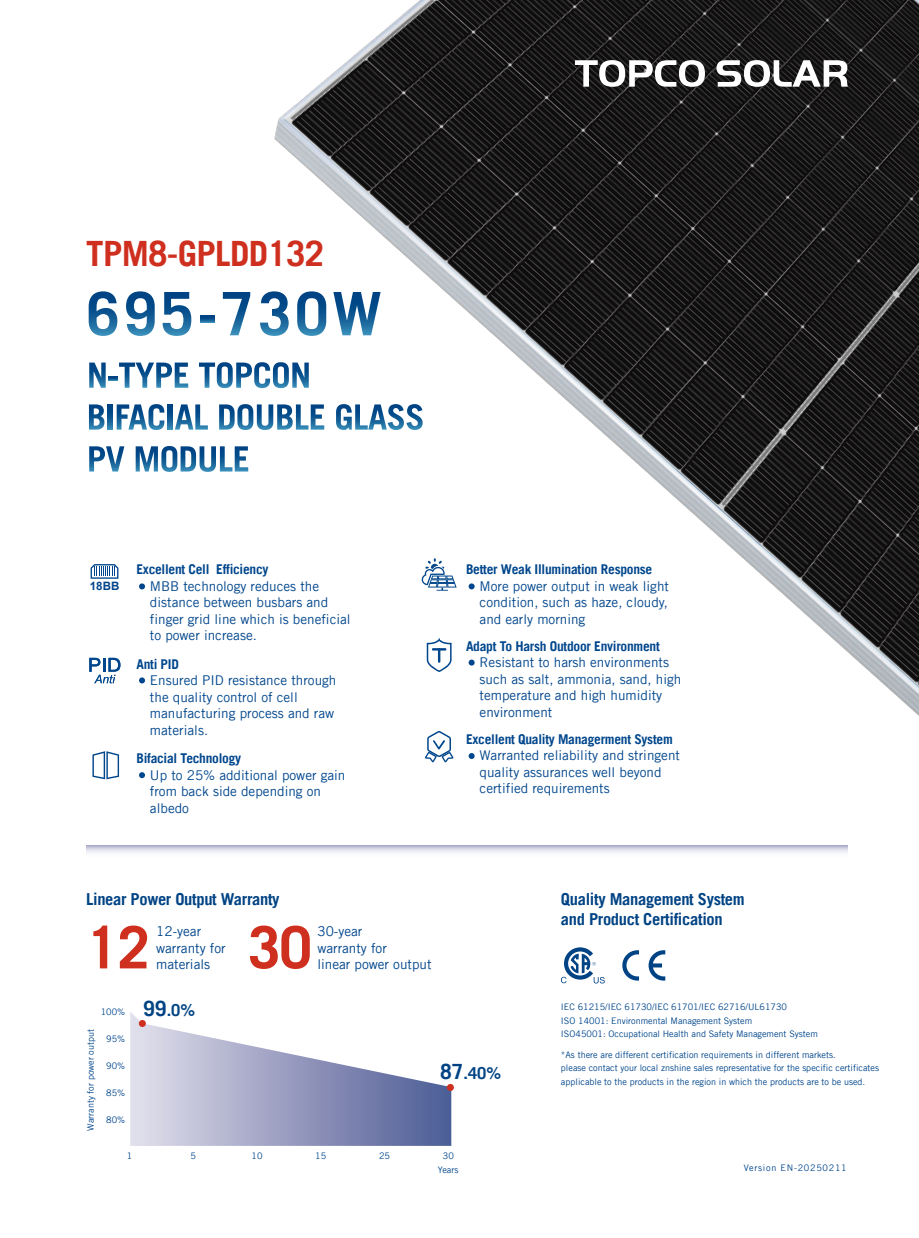
<style>
.page{position:relative;width:919px;height:1238px;background:#fff}
.page>*{position:absolute;margin:0;border:0;box-sizing:border-box;transform-origin:0 0}
.t1{font:700 58.5px "Trade Gothic LT";color:#cf2f1e}
.t2{font:700 34.95px "Trade Gothic LT";letter-spacing:-.02em;color:#cf2f1e}
.t3{font:700 21px "Trade Gothic LT";color:#004384}
.t4{font:700 16.5px/19.8px "Trade Gothic LT";letter-spacing:-.02em;color:#004384}
.t5{font:13.5px/16.5px "Trade Gothic LT";color:#00468c}
.t6{font:700 13.5px "Trade Gothic LT";letter-spacing:-.02em;color:#00468c}
.t7{font:700 11.55px "Arial";color:#00468c}
.t8{font:9px/13.5px "Trade Gothic LT";color:#00468c}
.t9{font:9px "Trade Gothic LT";letter-spacing:.08em;color:#00468c}
.s1{font-size:21px}
</style>
<div class="page">
<img style="left:261px;top:0;width:657px;height:715px">
<svg style="left:575px;top:60px;width:130px;height:27px"></svg>
<svg style="left:716px;top:60px;width:131px;height:27px"></svg>
<svg style="left:89px;top:291px;width:28px;height:45px"></svg>
<svg style="left:126px;top:291px;width:29px;height:45px"></svg>
<svg style="left:162px;top:292px;width:29px;height:44px"></svg>
<svg style="left:200px;top:316px;width:15px;height:6px"></svg>
<svg style="left:223px;top:292px;width:27px;height:43px"></svg>
<svg style="left:260px;top:291px;width:28px;height:45px"></svg>
<svg style="left:297px;top:291px;width:29px;height:45px"></svg>
<svg style="left:333px;top:292px;width:47px;height:43px"></svg>
<svg style="left:86px;top:845px;width:761px;height:8px;background:#d4d4e4"></svg>
<svg style="left:89px;top:362px;width:99px;height:26px"></svg>
<svg style="left:199px;top:362px;width:110px;height:26px"></svg>
<svg style="left:89px;top:404px;width:15px;height:25px"></svg>
<svg style="left:108px;top:404px;width:5px;height:25px"></svg>
<svg style="left:117px;top:404px;width:47px;height:26px"></svg>
<svg style="left:168px;top:404px;width:5px;height:25px"></svg>
<svg style="left:175px;top:404px;width:33px;height:25px"></svg>
<svg style="left:219px;top:404px;width:105px;height:26px"></svg>
<svg style="left:336px;top:404px;width:86px;height:26px"></svg>
<svg style="left:89px;top:446px;width:35px;height:25px"></svg>
<svg style="left:136px;top:446px;width:112px;height:26px"></svg>
<svg style="left:468px;top:583px;width:6px;height:6px"></svg>
<svg style="left:468px;top:659px;width:6px;height:6px"></svg>
<svg style="left:468px;top:753px;width:6px;height:6px"></svg>
<svg style="left:139px;top:583px;width:6px;height:6px"></svg>
<svg style="left:139px;top:677px;width:6px;height:6px"></svg>
<svg style="left:139px;top:772px;width:6px;height:6px"></svg>
<svg style="left:89px;top:657px;width:31px;height:26px"></svg>
<svg style="left:92px;top:751px;width:27px;height:28px"></svg>
<svg style="left:425px;top:731px;width:28px;height:31px"></svg>
<svg style="left:421px;top:558px;width:35px;height:32px"></svg>
<svg style="left:426px;top:637px;width:25px;height:35px"></svg>
<svg style="left:91px;top:564px;width:27px;height:14px"></svg>
<svg style="left:130px;top:1012px;width:321px;height:133px"></svg>
<svg style="left:447px;top:1083px;width:7px;height:7px"></svg>
<svg style="left:139px;top:1019px;width:7px;height:7px"></svg>
<svg style="left:622px;top:950px;width:17px;height:30px"></svg>
<svg style="left:648px;top:950px;width:17px;height:30px"></svg>
<svg style="left:561px;top:947px;width:43px;height:36px"></svg>
<h2 class="t2" style="left:86px;top:232px;width:239px">TPM8-GPLDD132</h2>
<p class="t7" style="left:90px;top:578px;width:31px">18BB</p>
<p class="t6" style="left:136px;top:561px;width:134px">Excellent Cell Efficiency</p>
<p class="t5" style="left:150px;top:577px;width:202px">MBB technology reduces the distance between busbars and finger grid line which is beneficial to power increase.</p>
<p class="t6" style="left:136px;top:655px;width:44px">Anti PID</p>
<p class="t5" style="left:150px;top:672px;width:188px">Ensured PID resistance through the quality control of cell manufacturing process and raw materials.</p>
<p class="t6" style="left:136px;top:750px;width:106px">Bifacial Technology</p>
<p class="t5" style="left:150px;top:766px;width:197px">Up to 25% additional power gain from back side depending on albedo</p>
<p class="t6" style="left:466px;top:561px;width:188px">Better Weak Illumination Response</p>
<p class="t5" style="left:479px;top:577px;width:191px;text-align:justify">More power output in weak light condition, such as haze, cloudy, and early morning</p>
<p class="t6" style="left:466px;top:637px;width:195px">Adapt To Harsh Outdoor Environment</p>
<p class="t5" style="left:479px;top:654px;width:203px">Resistant to harsh environments such as salt, ammonia, sand, high temperature and high humidity environment</p>
<p class="t6" style="left:466px;top:730px;width:208px">Excellent Quality Managerment System</p>
<p class="t5" style="left:479px;top:747px;width:202px">Warranted reliability and stringent quality assurances well beyond certified requirements</p>
<p class="t4" style="left:86px;top:889px;width:195px">Linear Power Output Warranty</p>
<h1 class="t1" style="left:86px;top:911px;width:65px">12</h1>
<p class="t5" style="left:317px;top:923px;width:116px">30-year<br>warranty for<br>linear power output</p>
<p class="t5" style="left:156px;top:923px;width:71px">12-year warranty for materials</p>
<h1 class="t1" style="left:248px;top:911px;width:65px">30</h1>
<p class="t8" style="left:101px;top:1004px;width:26px">100%</p>
<p class="t8" style="left:106px;top:1031px;width:20px">95%</p>
<p class="t8" style="left:106px;top:1058px;width:20px">90%</p>
<p class="t8" style="left:106px;top:1086px;width:20px">85%</p>
<p class="t8" style="left:106px;top:1113px;width:20px">80%</p>
<p class="t8" style="left:84px;top:1130px;width:103px;rotate:-90deg">Warranty for power output</p>
<p class="t4" style="left:143px;top:1000px;width:53px"><span class="s1">99</span>.0%</p>
<h3 class="t3" style="left:440px;top:1058px;width:25px">87</h3>
<p class="t4" style="left:463px;top:1063px;width:39px">.40%</p>
<p class="t4" style="left:561px;top:889px;width:185px">Quality Management System and Product Certification</p>
<p class="t8" style="left:561px;top:1000px;width:258px">IEC 61215/IEC 61730/IEC 61701/IEC 62716/UL61730<br>ISO 14001: Environmental Management System<br>ISO45001: Occupational Health and Safety Management System</p>
<p class="t8" style="left:561px;top:1047px;width:319px">*As there are different certification requirements in different markets.<br>please contact your local znshine sales representative for the specific certificates</p>
<p class="t8" style="left:561px;top:1074px;width:306px">applicable to the products in the region in which the products are to be used.</p>
<p class="t8" style="left:127px;top:1148px;width:7px">1</p>
<p class="t8" style="left:190px;top:1148px;width:7px">5</p>
<p class="t8" style="left:251px;top:1148px;width:12px">10</p>
<p class="t8" style="left:315px;top:1148px;width:12px">15</p>
<p class="t8" style="left:379px;top:1148px;width:12px">25</p>
<p class="t8" style="left:443px;top:1148px;width:12px">30</p>
<p class="t8" style="left:438px;top:1162px;width:22px">Years</p>
<p class="t9" style="left:743px;top:1162px;width:105px">Version EN-20250211</p>
</div>
